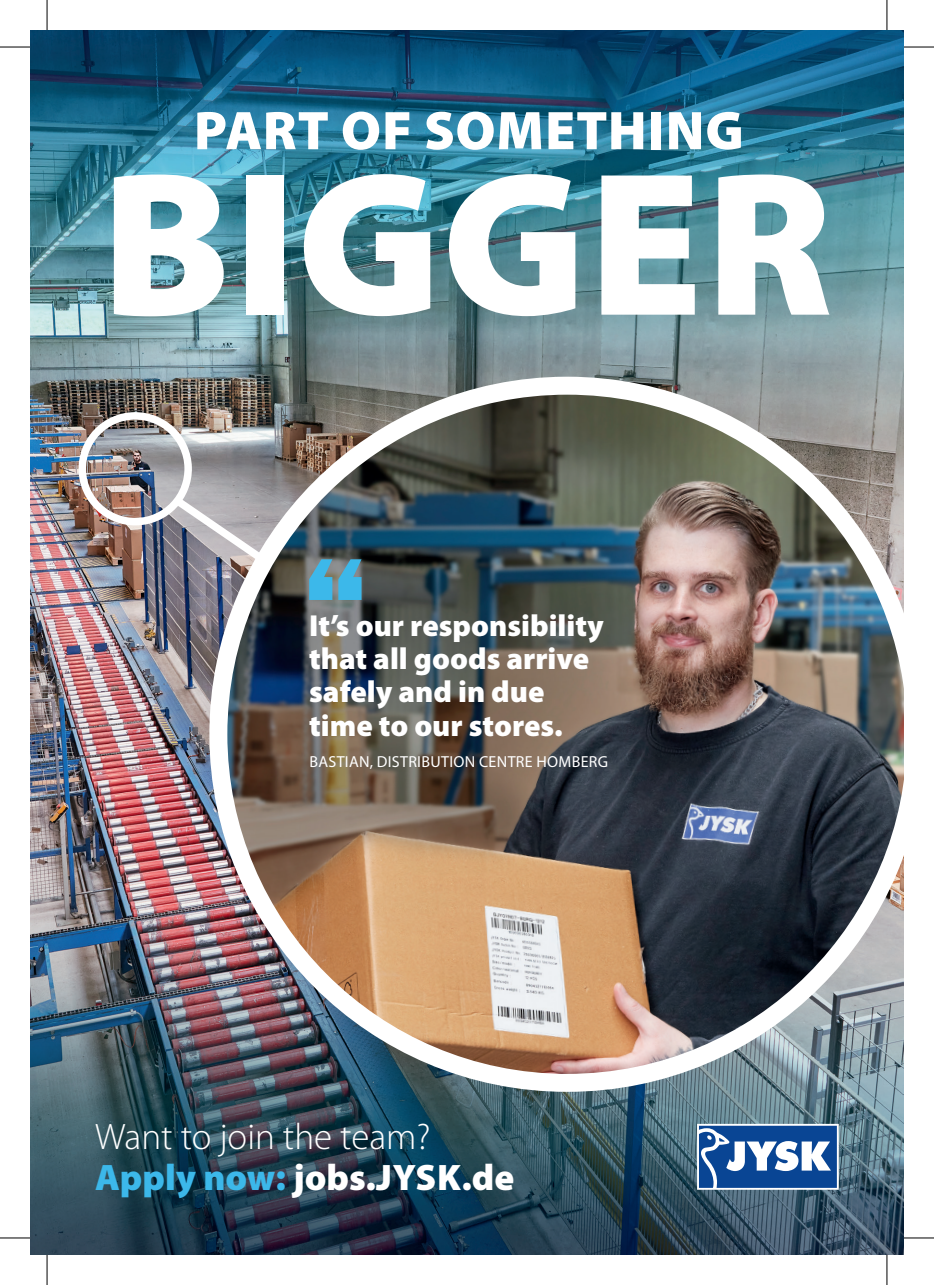
<style>
.page{position:relative;width:934px;height:1285px;background:#fff}
.page>*{position:absolute;margin:0;border:0;box-sizing:border-box;transform-origin:0 0}
.t1{font:900 206.4px "Myriad Pro";letter-spacing:.01em;color:#fff}
.t2{font:900 55px "Myriad Pro";letter-spacing:.015em;color:#fff}
.t3{font:300 37px/40.4px "Myriad Pro";color:#fff}
.t4{font:900 30.4px/33.4px "Myriad Pro";color:#fff}
.t5{font:16px "Myriad Pro";letter-spacing:.02em;color:#fff}
.s1{font-weight:900;color:#3cb8ea}
.s2{font-weight:900}
</style>
<div class="page">
<img style="left:30px;top:30px;width:873px;height:1225px">
<img style="left:209px;top:377px;width:694px;height:714px">
<img style="left:81px;top:409px;width:196px;height:164px">
<svg style="left:309px;top:559px;width:52px;height:41px"></svg>
<svg style="left:696px;top:1123px;width:142px;height:66px"></svg>
<hr style="left:0;top:47px;width:30px;height:1px;background:#000">
<hr style="left:903px;top:47px;width:30px;height:1px;background:#000">
<hr style="left:0;top:1237px;width:30px;height:1px;background:#000">
<hr style="left:903px;top:1237px;width:30px;height:1px;background:#000">
<hr style="left:47px;top:0;width:1px;height:30px;background:#000">
<hr style="left:47px;top:1255px;width:1px;height:30px;background:#000">
<hr style="left:886px;top:0;width:1px;height:30px;background:#000">
<hr style="left:886px;top:1255px;width:1px;height:30px;background:#000">
<h2 class="t2" style="left:194px;top:99px;width:551px">PART OF SOMETHING</h2>
<h1 class="t1" style="left:101px;top:128px;width:733px">BIGGER</h1>
<p class="t4" style="left:309px;top:609px;width:296px">It’s our responsibility that all goods arrive safely and in due time to our stores.</p>
<p class="t5" style="left:309px;top:753px;width:300px">BASTIAN, DISTRIBUTION CENTRE HOMBERG</p>
<p class="t3" style="left:95px;top:1117px;width:420px">Want to join the team?<br><span class="s1">Apply now:</span> <span class="s2">jobs.JYSK.de</span></p>
</div>
